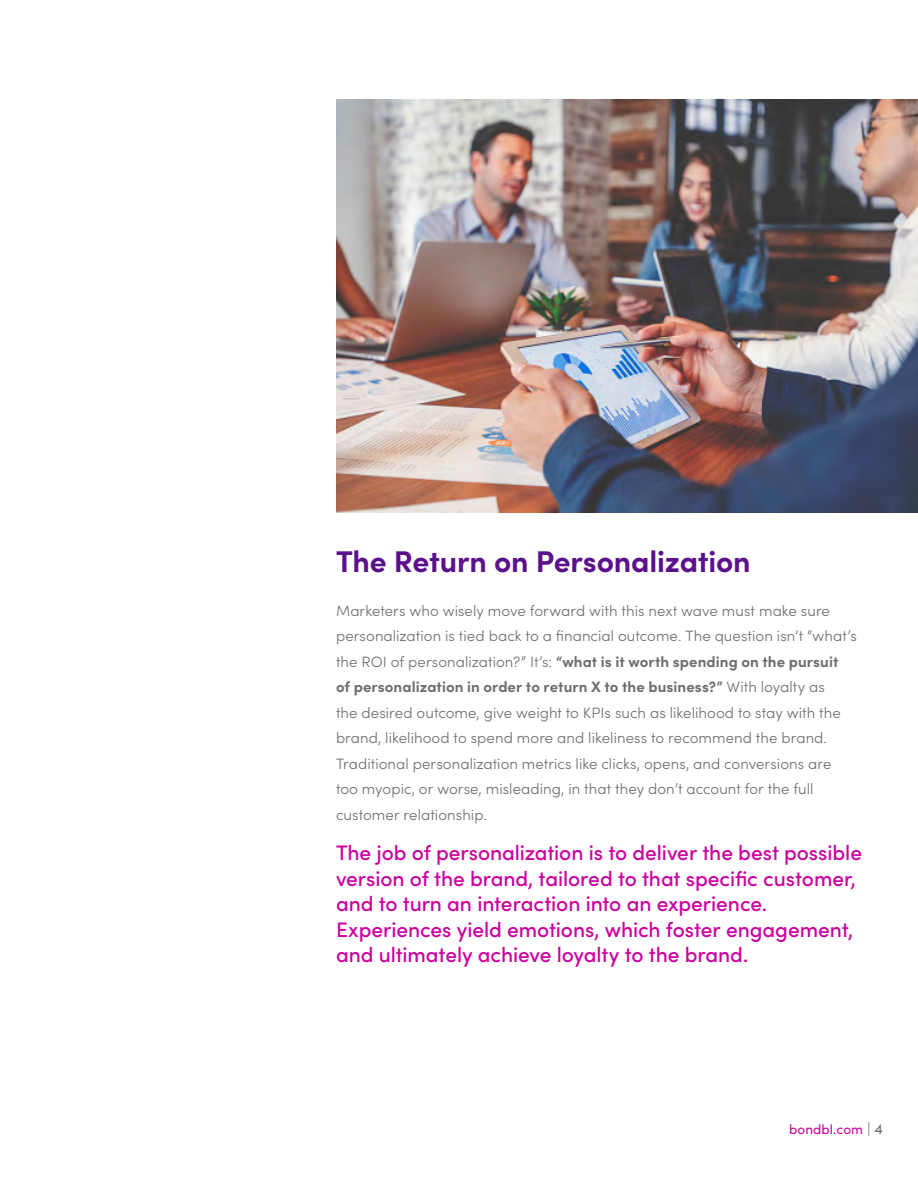
<style>
.page{position:relative;width:918px;height:1188px;background:#fff}
.page>*{position:absolute;margin:0;border:0;box-sizing:border-box;transform-origin:0 0}
.t1{font:700 30px "Sofia Pro";letter-spacing:-.005em;color:#5b118b}
.t2{font:500 21px/25.5px "Sofia Pro";letter-spacing:-.005em;color:#cc009f}
.t3{font:300 15px/25.5px "Sofia Pro";letter-spacing:.005em;color:#6d6e71}
.t4{font:13.5px "Sofia Pro";letter-spacing:.01em;color:#cc009f}
.s1{font-weight:700}
.s2{font-weight:300;font-size:15px;color:#6d6e71}
.s3{font-size:15px;color:#6d6e71}
</style>
<div class="page">
<img style="left:336px;top:99px;width:582px;height:414px">
<h1 class="t1" style="left:336px;top:538px;width:416px">The Return on Personalization</h1>
<p class="t3" style="left:336px;top:597px;width:522px">Marketers who wisely move forward with this next wave must make sure personalization is tied back to a financial outcome. The question isn’t “what’s the ROI of personalization?” It’s: <span class="s1">“what is it worth spending on the pursuit<br>of personalization in order to return X to the business?”</span> With loyalty as<br>the desired outcome, give weight to KPIs such as likelihood to stay with the brand, likelihood to spend more and likeliness to recommend the brand.<br>Traditional personalization metrics like clicks, opens, and conversions are too myopic, or worse, misleading, in that they don’t account for the full customer relationship.</p>
<p class="t2" style="left:336px;top:839px;width:528px">The job of personalization is to deliver the best possible version of the brand, tailored to that specific customer, and to turn an interaction into an experience.<br>Experiences yield emotions, which foster engagement, and ultimately achieve loyalty to the brand.</p>
<p class="t4" style="left:789px;top:1119px;width:96px">bondbl.com <span class="s2">|</span> <span class="s3">4</span></p>
</div>
